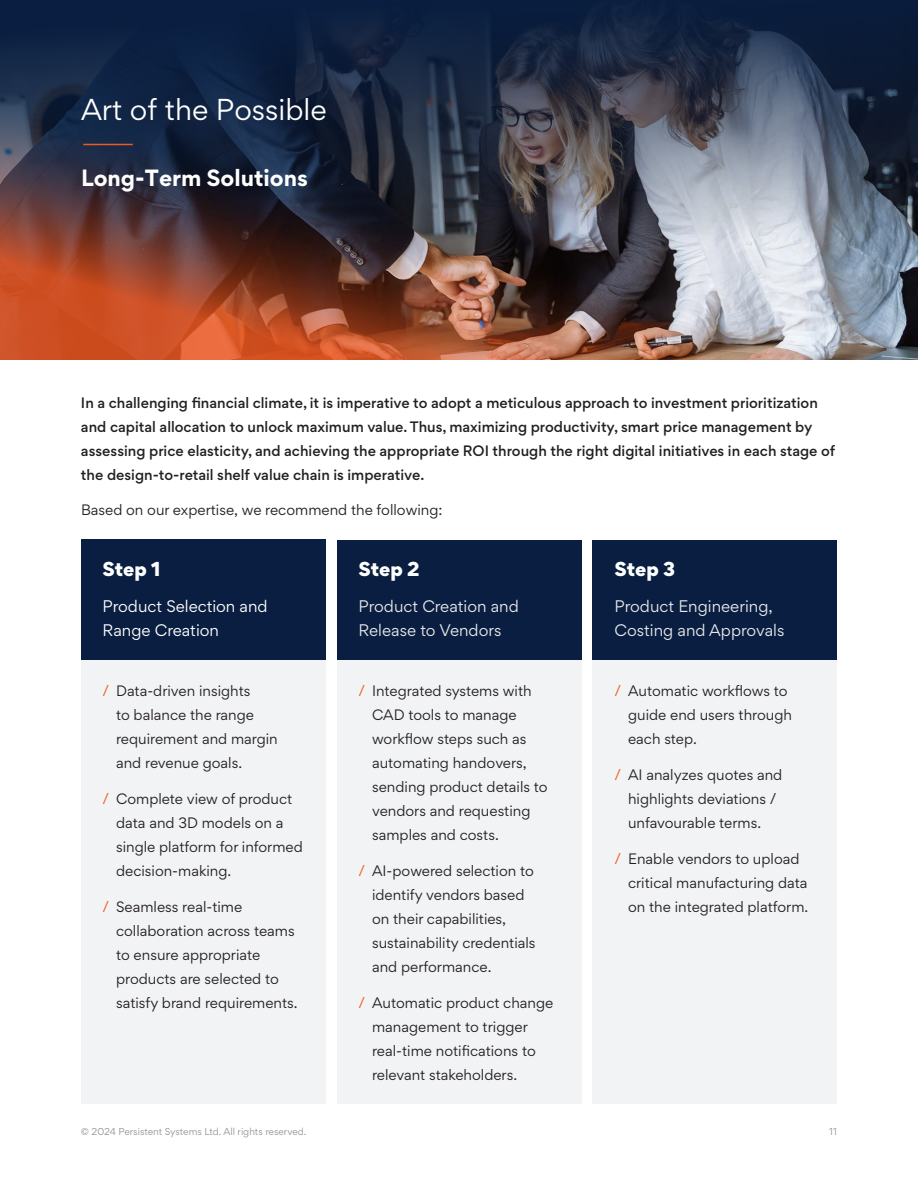
<style>
.page{position:relative;width:918px;height:1188px;background:#fff}
.page>*{position:absolute;margin:0;border:0;box-sizing:border-box;transform-origin:0 0}
.t1{font:27px "Gordita";color:#fff}
.t2{font:700 21px "Gordita";color:#fff}
.t3{font:900 18px "Gordita";letter-spacing:-.005em;color:#fff}
.t4{font:15px/24px "Gordita";color:#e6e7e9}
.t5{font:15px/24px "Gordita";color:#fff}
.t6{font:13.5px/24px "Gordita";color:#231f20}
.t7{font:500 13.5px/24px "Gordita";color:#231f20}
.t8{font:9px "Gordita";color:#939598}
.s1{color:#f15921}
</style>
<div class="page">
<div style="left:81px;top:660px;width:244px;height:444px;background:#f2f3f4"></div>
<div style="left:337px;top:660px;width:244px;height:444px;background:#f2f3f4"></div>
<div style="left:593px;top:660px;width:244px;height:444px;background:#f2f3f4"></div>
<div style="left:81px;top:540px;width:244px;height:120px;background:#091e40"></div>
<div style="left:337px;top:540px;width:244px;height:120px;background:#091e40"></div>
<img style="left:0;top:0;width:918px;height:360px">
<div style="left:593px;top:540px;width:244px;height:120px;background:#091e40"></div>
<hr style="left:84px;top:144px;width:48px;height:1px;background:#f15921">
<h2 class="t1" style="left:81px;top:90px;width:247px">Art of the Possible</h2>
<h2 class="t2" style="left:81px;top:161px;width:228px">Long-Term Solutions</h2>
<p class="t7" style="left:81px;top:391px;width:756px">In a challenging financial climate, it is imperative to adopt a meticulous approach to investment prioritization and capital allocation to unlock maximum value. Thus, maximizing productivity, smart price management by assessing price elasticity, and achieving the appropriate ROI through the right digital initiatives in each stage of the design-to-retail shelf value chain is imperative.</p>
<p class="t6" style="left:81px;top:497px;width:363px">Based on our expertise, we recommend the following:</p>
<p class="t3" style="left:103px;top:554px;width:59px">Step 1</p>
<p class="t5" style="left:103px;top:594px;width:167px">Product Selection and<br>Range Creation</p>
<p class="t6" style="left:116px;top:678px;width:163px;text-indent:-14px"><span class="s1">/</span> Data-driven insights<br>to balance the range requirement and margin and revenue goals.</p>
<p class="t6" style="left:116px;top:786px;width:188px;text-indent:-14px"><span class="s1">/</span> Complete view of product data and 3D models on a single platform for informed decision-making.</p>
<p class="t6" style="left:116px;top:894px;width:183px;text-indent:-14px"><span class="s1">/</span> Seamless real-time collaboration across teams to ensure appropriate products are selected to satisfy brand requirements.</p>
<p class="t3" style="left:359px;top:554px;width:62px">Step 2</p>
<p class="t4" style="left:359px;top:594px;width:162px">Product Creation and<br>Release to Vendors</p>
<p class="t6" style="left:372px;top:678px;width:177px;text-indent:-14px"><span class="s1">/</span> Integrated systems with<br>CAD tools to manage workflow steps such as automating handovers, sending product details to vendors and requesting samples and costs.</p>
<p class="t6" style="left:372px;top:858px;width:165px;text-indent:-14px"><span class="s1">/</span> AI-powered selection to identify vendors based on their capabilities, sustainability credentials and performance.</p>
<p class="t6" style="left:372px;top:990px;width:183px;text-indent:-14px"><span class="s1">/</span> Automatic product change management to trigger real-time notifications to relevant stakeholders.</p>
<p class="t3" style="left:615px;top:554px;width:62px">Step 3</p>
<p class="t4" style="left:615px;top:594px;width:171px">Product Engineering,<br>Costing and Approvals</p>
<p class="t6" style="left:628px;top:678px;width:165px;text-indent:-14px"><span class="s1">/</span> Automatic workflows to guide end users through each step.</p>
<p class="t6" style="left:615px;top:762px;width:169px;text-align:center"><span class="s1">/</span> AI analyzes quotes and highlights deviations / unfavourable terms.</p>
<p class="t6" style="left:628px;top:846px;width:182px;text-indent:-14px"><span class="s1">/</span> Enable vendors to upload critical manufacturing data on the integrated platform.</p>
<p class="t8" style="left:81px;top:1125px;width:227px">© 2024 Persistent Systems Ltd. All rights reserved.</p>
<p class="t8" style="left:829px;top:1125px;width:9px">11</p>
</div>
